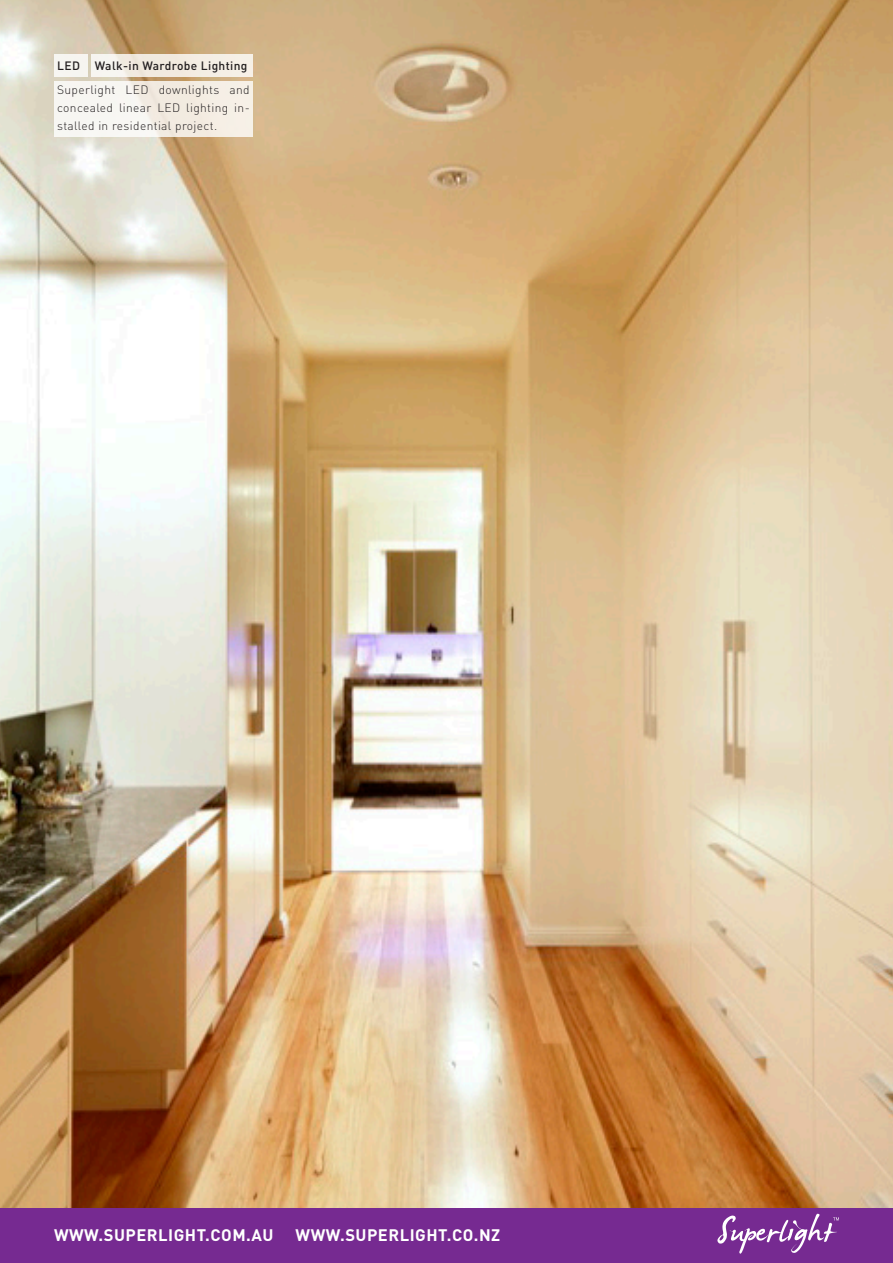
<style>
.page{position:relative;width:893px;height:1263px;background:#fff}
.page>*{position:absolute;margin:0;border:0;box-sizing:border-box;transform-origin:0 0}
.Din_Bold_Head{font:700 16.5px "DIN";letter-spacing:.03em;color:#fff}
.Din_Light_Flat_TXT{font:300 12px/18.1px "DIN";letter-spacing:.03em;color:#231f20;text-align:justify}
.Din_Bold_Head-2{font:500 12px "DIN";letter-spacing:.03em;color:#231f20}
</style>
<div class="page">
<img style="left:0;top:0;width:893px;height:1209px">
<div style="left:0;top:1209px;width:893px;height:54px;background:#762a91"></div>
<svg style="left:717px;top:1214px;width:122px;height:40px"></svg>
<div style="left:54px;top:81px;width:199px;height:56px;background:linear-gradient(to right,#f7f7f4,#f4ebdf)"></div>
<div style="left:92px;top:54px;width:161px;height:22px;background:linear-gradient(to right,#f3eee7,#f4ede2)"></div>
<div style="left:54px;top:54px;width:33px;height:22px;background:#f6f5f0"></div>
<p class="Din_Bold_Head-2" style="left:57px;top:58px;width:24px">LED</p>
<p class="Din_Bold_Head-2" style="left:95px;top:58px;width:154px">Walk-in Wardrobe Lighting</p>
<p class="Din_Light_Flat_TXT" style="left:57px;top:81px;width:194px">Superlight LED downlights and concealed linear LED lighting in&shy;stalled in residential project.</p>
<p class="Din_Bold_Head" style="left:54px;top:1224px;width:221px">WWW.SUPERLIGHT.COM.AU</p>
<p class="Din_Bold_Head" style="left:296px;top:1224px;width:206px">WWW.SUPERLIGHT.CO.NZ</p>
</div>
